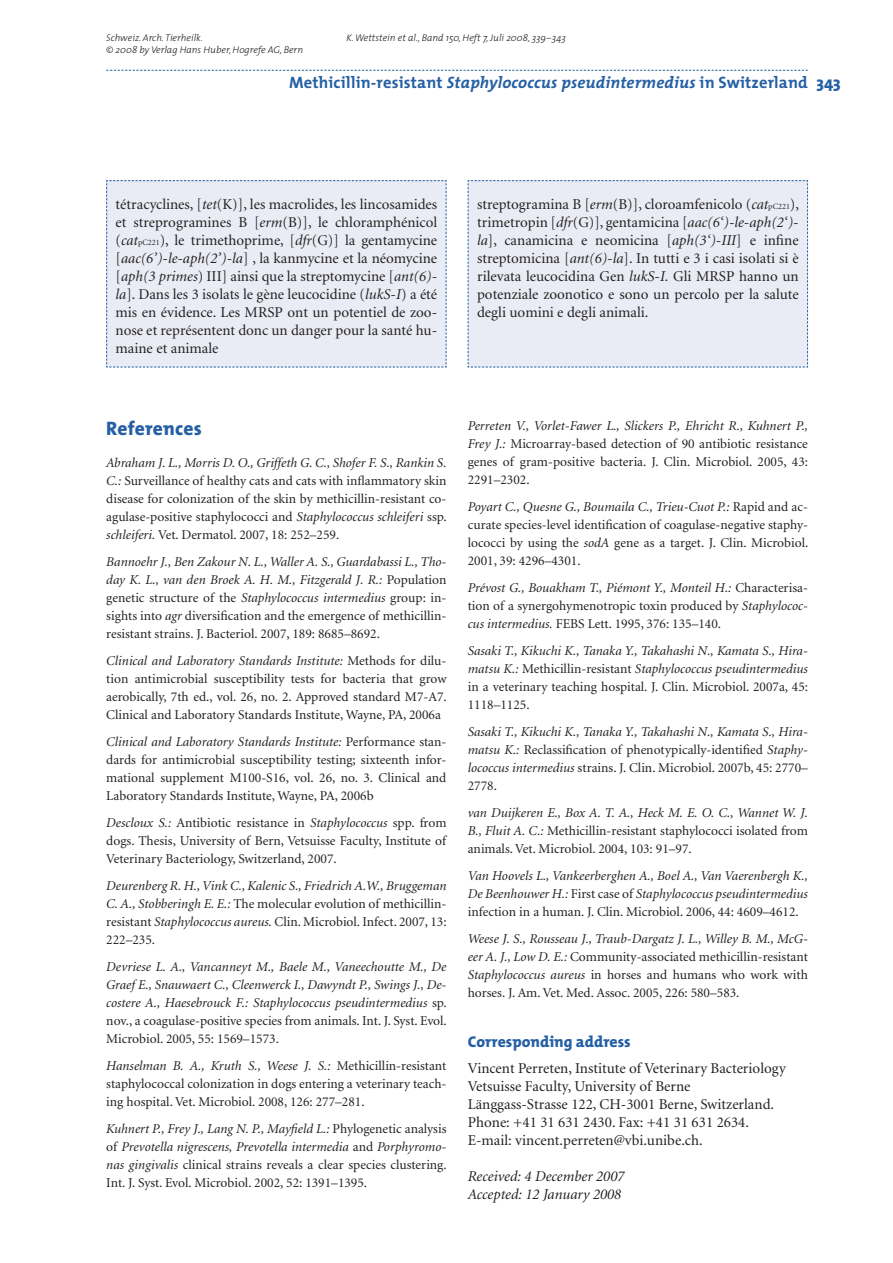
<style>
.page{position:relative;width:893px;height:1263px;background:#fff}
.page>*{position:absolute;margin:0;border:0;box-sizing:border-box;transform-origin:0 0}
.t1{font:800 19.5px "The Mix";letter-spacing:.01em;color:#255fa4}
.t2{font:700 16.5px "The Mix";letter-spacing:.01em;color:#255fa4}
.t3{font:800 15.75px "The Mix";color:#255fa4}
.t4{font:15px/18px "Minion";color:#231f20;text-align:justify}
.t5{font:italic 15px/18px "Minion";color:#231f20}
.t6{font:13.5px/18px "Minion";color:#231f20;text-align:justify}
.t7{font:italic 13.5px/18px "Minion";color:#231f20;text-align:justify}
.t8{font:italic 300 9.75px "The Mix";color:#231f20}
.s1{font-style:italic}
.s2{font-weight:800}
.s3{font-size:8.25px}
.s4{font-style:normal}
</style>
<div class="page">
<svg style="left:106px;top:70px;width:702px;height:1px"></svg>
<div style="left:106px;top:180px;width:341px;height:188px;background:#eaecf5"></div>
<div style="left:467px;top:180px;width:341px;height:188px;background:#eaecf5"></div>
<p class="t8" style="left:106px;top:30px;width:98px">Schweiz. Arch. Tierheilk.</p>
<p class="t8" style="left:347px;top:30px;width:221px">K. Wettstein et al., Band 150, Heft 7, Juli 2008, 339–343</p>
<p class="t8" style="left:106px;top:42px;width:198px">© 2008 by Verlag Hans Huber, Hogrefe AG, Bern</p>
<p class="t2" style="left:289px;top:69px;width:553px">Methicillin-resistant <span class="s1">Staphylococcus pseudintermedius</span> in Switzerland <span class="s2">343</span></p>
<p class="t4" style="left:116px;top:196px;width:323px">tétracyclines, [<span class="s1">tet</span>(K)], les macrolides, les lincosamides et streprogramines B [<span class="s1">erm</span>(B)], le chloramphénicol (<span class="s1">cat</span><span class="s3">pC221</span>), le trimethoprime, [<span class="s1">dfr</span>(G)] la gentamycine [<span class="s1">aac(6’)-le-aph(2’)-la</span>] , la kanmycine et la néomycine [<span class="s1">aph(3 primes</span>) III] ainsi que la streptomycine [<span class="s1">ant(6)- la</span>]. Dans les 3 isolats le gène leucocidine (<span class="s1">lukS-I</span>) a été mis en évidence. Les MRSP ont un potentiel de zoo&shy;nose et représentent donc un danger pour la santé hu&shy;maine et animale</p>
<p class="t4" style="left:477px;top:196px;width:324px">streptogramina B [<span class="s1">erm</span>(B)], cloroamfenicolo (<span class="s1">cat</span><span class="s3">pC221</span>), trimetropin [<span class="s1">dfr</span>(G)], gentamicina [<span class="s1">aac(6‘)-le-aph(2‘)- la</span>], canamicina e neomicina [<span class="s1">aph(3‘)-III</span>] e infine streptomicina [<span class="s1">ant(6)-la</span>]. In tutti e 3 i casi isolati si è rilevata leucocidina Gen <span class="s1">lukS-I.</span> Gli MRSP hanno un potenziale zoonotico e sono un percolo per la salute degli uomini e degli animali.</p>
<h1 class="t1" style="left:106px;top:412px;width:97px">References</h1>
<p class="t6" style="left:106px;top:454px;width:342px"><span class="s1">Abraham J. L., Morris D. O., Griffeth G. C., Shofer F. S., Rankin S.<br>C.:</span> Surveillance of healthy cats and cats with inflammatory skin disease for colonization of the skin by methicillin-resistant co&shy;agulase-positive staphylococci and <span class="s1">Staphylococcus schleiferi</span> ssp. <span class="s1">schleiferi.</span> Vet. Dermatol. 2007, 18: 252–259.</p>
<p class="t6" style="left:106px;top:553px;width:342px"><span class="s1">Bannoehr J., Ben Zakour N. L., Waller A. S., Guardabassi L., Tho&shy;day K. L., van den Broek A. H. M., Fitzgerald J. R.:</span> Population genetic structure of the <span class="s1">Staphylococcus intermedius</span> group: in&shy;sights into <span class="s1">agr</span> diversification and the emergence of methicillin&shy;resistant strains. J. Bacteriol. 2007, 189: 8685–8692.</p>
<p class="t6" style="left:106px;top:652px;width:342px"><span class="s1">Clinical and Laboratory Standards Institute:</span> Methods for dilu&shy;tion antimicrobial susceptibility tests for bacteria that grow aerobically, 7th ed., vol. 26, no. 2. Approved standard M7-A7.<br>Clinical and Laboratory Standards Institute, Wayne, PA, 2006a</p>
<p class="t6" style="left:106px;top:733px;width:342px"><span class="s1">Clinical and Laboratory Standards Institute:</span> Performance stan&shy;dards for antimicrobial susceptibility testing; sixteenth infor&shy;mational supplement M100-S16, vol. 26, no. 3. Clinical and Laboratory Standards Institute, Wayne, PA, 2006b</p>
<p class="t6" style="left:106px;top:814px;width:342px"><span class="s1">Descloux S.:</span> Antibiotic resistance in <span class="s1">Staphylococcus</span> spp. from dogs. Thesis, University of Bern, Vetsuisse Faculty, Institute of Veterinary Bacteriology, Switzerland, 2007.</p>
<p class="t7" style="left:106px;top:877px;width:342px">Deurenberg R. H., Vink C., Kalenic S., Friedrich A.W., Bruggeman C. A., Stobberingh E. E.: <span class="s4">The molecular evolution of methicillin&shy;resistant</span> Staphylococcus aureus. <span class="s4">Clin. Microbiol. Infect. 2007, 13:<br>222–235.</span></p>
<p class="t7" style="left:106px;top:958px;width:342px">Devriese L. A., Vancanneyt M., Baele M., Vaneechoutte M., De Graef E., Snauwaert C., Cleenwerck I., Dawyndt P., Swings J., De&shy;costere A., Haesebrouck F.: Staphylococcus pseudintermedius <span class="s4">sp. nov., a coagulase-positive species from animals. Int. J. Syst. Evol.<br>Microbiol. 2005, 55: 1569–1573.</span></p>
<p class="t6" style="left:106px;top:1057px;width:342px"><span class="s1">Hanselman B. A., Kruth S., Weese J. S.:</span> Methicillin-resistant staphylococcal colonization in dogs entering a veterinary teach&shy;ing hospital. Vet. Microbiol. 2008, 126: 277–281.</p>
<p class="t6" style="left:106px;top:1120px;width:342px"><span class="s1">Kuhnert P., Frey J., Lang N. P., Mayfield L.:</span> Phylogenetic analysis of <span class="s1">Prevotella nigrescens, Prevotella intermedia</span> and <span class="s1">Porphyromo&shy;nas gingivalis</span> clinical strains reveals a clear species clustering.<br>Int. J. Syst. Evol. Microbiol. 2002, 52: 1391–1395.</p>
<p class="t6" style="left:468px;top:417px;width:342px"><span class="s1">Perreten V., Vorlet-Fawer L., Slickers P., Ehricht R., Kuhnert P., Frey J.:</span> Microarray-based detection of 90 antibiotic resistance genes of gram-positive bacteria. J. Clin. Microbiol. 2005, 43:<br>2291–2302.</p>
<p class="t6" style="left:468px;top:498px;width:342px"><span class="s1">Poyart C., Quesne G., Boumaila C., Trieu-Cuot P.:</span> Rapid and ac&shy;curate species-level identification of coagulase-negative staphy&shy;lococci by using the <span class="s1">sodA</span> gene as a target. J. Clin. Microbiol.<br>2001, 39: 4296–4301.</p>
<p class="t6" style="left:468px;top:579px;width:342px"><span class="s1">Prévost G., Bouakham T., Piémont Y., Monteil H.:</span> Characterisa&shy;tion of a synergohymenotropic toxin produced by <span class="s1">Staphylococ&shy;cus intermedius.</span> FEBS Lett. 1995, 376: 135–140.</p>
<p class="t7" style="left:468px;top:642px;width:342px">Sasaki T., Kikuchi K., Tanaka Y., Takahashi N., Kamata S., Hira&shy;matsu K.: <span class="s4">Methicillin-resistant</span> Staphylococcus pseudintermedius <span class="s4">in a veterinary teaching hospital. J. Clin. Microbiol. 2007a, 45:<br>1118–1125.</span></p>
<p class="t7" style="left:468px;top:723px;width:342px">Sasaki T., Kikuchi K., Tanaka Y., Takahashi N., Kamata S., Hira&shy;matsu K.: <span class="s4">Reclassification of phenotypically-identified</span> Staphy&shy;lococcus intermedius <span class="s4">strains. J. Clin. Microbiol. 2007b, 45: 2770– 2778.</span></p>
<p class="t6" style="left:468px;top:804px;width:342px"><span class="s1">van Duijkeren E., Box A. T. A., Heck M. E. O. C., Wannet W. J.<br>B., Fluit A. C.:</span> Methicillin-resistant staphylococci isolated from animals. Vet. Microbiol. 2004, 103: 91–97.</p>
<p class="t7" style="left:468px;top:867px;width:342px">Van Hoovels L., Vankeerberghen A., Boel A., Van Vaerenbergh K., De Beenhouwer H.: <span class="s4">First case of</span> Staphylococcus pseudintermedius <span class="s4">infection in a human. J. Clin. Microbiol. 2006, 44: 4609–4612.</span></p>
<p class="t6" style="left:468px;top:930px;width:342px"><span class="s1">Weese J. S., Rousseau J., Traub-Dargatz J. L., Willey B. M., McG&shy;eer A. J., Low D. E.:</span> Community-associated methicillin-resistant <span class="s1">Staphylococcus aureus</span> in horses and humans who work with horses. J. Am. Vet. Med. Assoc. 2005, 226: 580–583.</p>
<p class="t3" style="left:468px;top:1028px;width:164px">Corresponding address</p>
<p class="t4" style="left:468px;top:1060px;width:320px;text-align:left">Vincent Perreten, Institute of Veterinary Bacteriology Vetsuisse Faculty, University of Berne Länggass-Strasse 122, CH-3001 Berne, Switzerland.<br>Phone: +41 31 631 2430. Fax: +41 31 631 2634.<br>E-mail: vincent.perreten@vbi.unibe.ch.</p>
<p class="t5" style="left:468px;top:1168px;width:158px">Received: 4 December 2007<br>Accepted: 12 January 2008</p>
</div>
